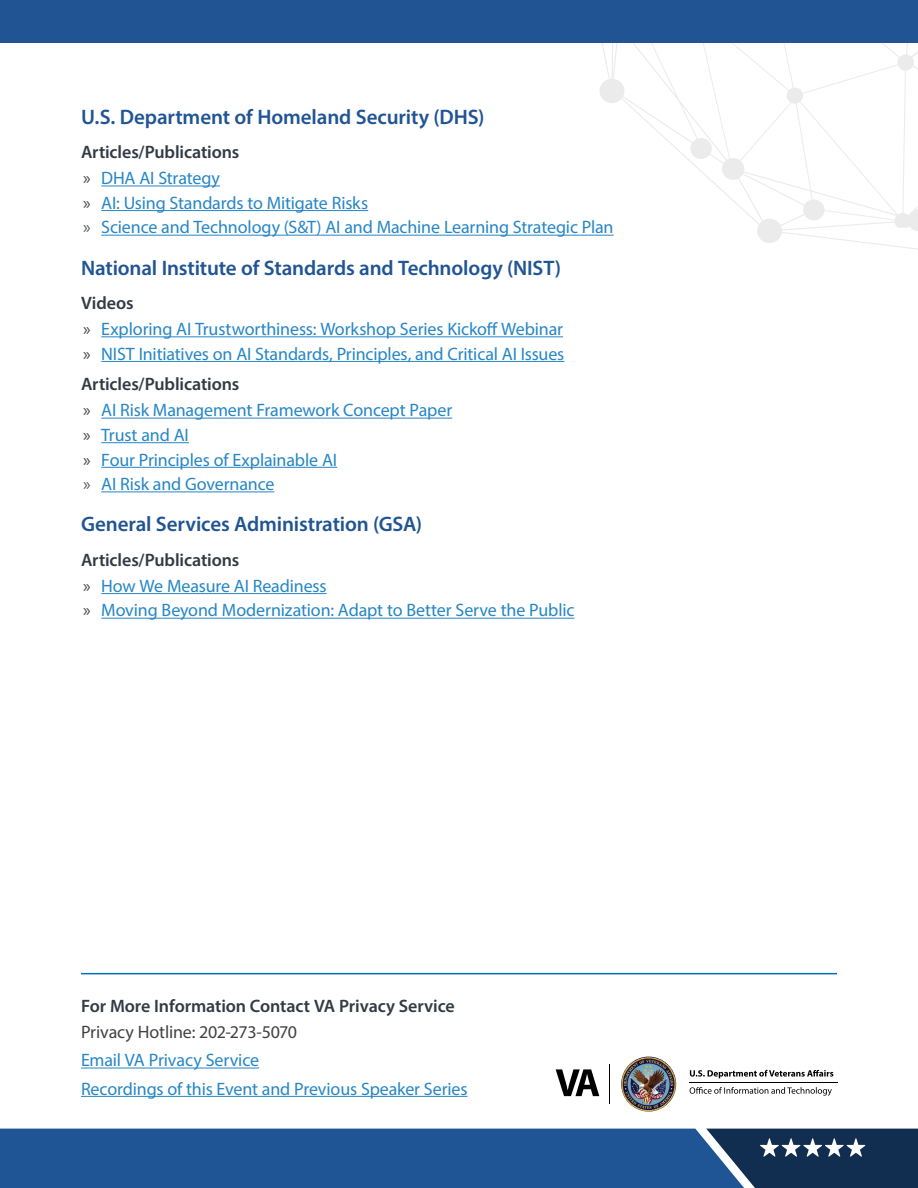
<style>
.page{position:relative;width:918px;height:1188px;background:#fff}
.page>*{position:absolute;margin:0;border:0;box-sizing:border-box;transform-origin:0 0}
.Heading_2{font:600 21px "Myriad Pro";letter-spacing:-.005em;color:#205493}
.Body_Text{font:18px "Myriad Pro";letter-spacing:-.01em;color:#2686c6}
.Heading_3{font:600 18px "Myriad Pro";letter-spacing:-.005em;color:#323a45}
.Body_Text-2{font:18px "Myriad Pro";letter-spacing:-.01em;color:#424242}
.s1{color:#424242}
.s2{color:#515761}
</style>
<div class="page">
<hr style="left:609px;top:1064px;width:1px;height:39px;background:#000">
<svg style="left:556px;top:1069px;width:43px;height:27px"></svg>
<hr style="left:689px;top:1082px;width:149px;height:1px;background:#010101">
<svg style="left:690px;top:1070px;width:143px;height:8px"></svg>
<svg style="left:690px;top:1087px;width:142px;height:9px"></svg>
<img style="left:621px;top:1057px;width:55px;height:55px;border-radius:27px">
<svg style="left:574px;top:43px;width:344px;height:207px"></svg>
<div style="left:0;top:0;width:918px;height:43px;background:#205493"></div>
<div style="left:0;top:1129px;width:706px;height:59px;background:#1f5594"></div>
<svg style="left:706px;top:1129px;width:212px;height:59px;background:#294566"></svg>
<hr style="left:101px;top:186px;width:119px;height:1px;background:#2686c6">
<hr style="left:101px;top:210px;width:267px;height:1px;background:#2686c6">
<hr style="left:101px;top:235px;width:513px;height:1px;background:#2686c6">
<hr style="left:101px;top:336px;width:462px;height:1px;background:#2686c6">
<hr style="left:101px;top:361px;width:463px;height:1px;background:#2686c6">
<hr style="left:101px;top:418px;width:351px;height:1px;background:#2686c6">
<hr style="left:101px;top:442px;width:88px;height:1px;background:#2686c6">
<hr style="left:101px;top:467px;width:236px;height:1px;background:#2686c6">
<hr style="left:101px;top:491px;width:173px;height:1px;background:#2686c6">
<hr style="left:101px;top:593px;width:226px;height:1px;background:#2686c6">
<hr style="left:101px;top:618px;width:474px;height:1px;background:#2686c6">
<hr style="left:81px;top:973px;width:756px;height:1px;background:#0071bc">
<hr style="left:81px;top:1068px;width:178px;height:1px;background:#2686c6">
<hr style="left:81px;top:1096px;width:387px;height:1px;background:#2686c6">
<h2 class="Heading_2" style="left:81px;top:103px;width:405px">U.S. Department of Homeland Security (DHS)</h2>
<h3 class="Heading_3" style="left:81px;top:141px;width:160px">Articles/Publications</h3>
<p class="Body_Text" style="left:83px;top:167px;width:138px"><span class="s1">»</span> DHA AI Strategy</p>
<p class="Body_Text" style="left:83px;top:192px;width:286px"><span class="s1">»</span> AI: Using Standards to Mitigate Risks</p>
<p class="Body_Text" style="left:83px;top:216px;width:532px"><span class="s2">»</span> Science and Technology (S&amp;T) AI and Machine Learning Strategic Plan</p>
<h2 class="Heading_2" style="left:81px;top:254px;width:482px">National Institute of Standards and Technology (NIST)</h2>
<h3 class="Heading_3" style="left:81px;top:292px;width:54px">Videos</h3>
<p class="Body_Text" style="left:83px;top:318px;width:481px"><span class="s1">»</span> Exploring AI Trustworthiness: Workshop Series Kickoff Webinar</p>
<p class="Body_Text" style="left:83px;top:343px;width:483px"><span class="s1">»</span> NIST Initiatives on AI Standards, Principles, and Critical AI Issues</p>
<h3 class="Heading_3" style="left:81px;top:373px;width:160px">Articles/Publications</h3>
<p class="Body_Text" style="left:83px;top:399px;width:371px"><span class="s1">»</span> AI Risk Management Framework Concept Paper</p>
<p class="Body_Text" style="left:83px;top:424px;width:107px"><span class="s1">»</span> Trust and AI</p>
<p class="Body_Text" style="left:83px;top:448px;width:255px"><span class="s1">»</span> Four Principles of Explainable AI</p>
<p class="Body_Text" style="left:83px;top:473px;width:193px"><span class="s2">»</span> AI Risk and Governance</p>
<h2 class="Heading_2" style="left:81px;top:511px;width:343px">General Services Administration (GSA)</h2>
<h3 class="Heading_3" style="left:81px;top:548px;width:160px">Articles/Publications</h3>
<p class="Body_Text" style="left:83px;top:575px;width:245px"><span class="s1">»</span> How We Measure AI Readiness</p>
<p class="Body_Text" style="left:83px;top:599px;width:493px"><span class="s1">»</span> Moving Beyond Modernization: Adapt to Better Serve the Public</p>
<h3 class="Heading_3" style="left:81px;top:994px;width:375px">For More Information Contact VA Privacy Service</h3>
<p class="Body_Text-2" style="left:81px;top:1021px;width:218px">Privacy Hotline: 202-273-5070</p>
<p class="Body_Text" style="left:81px;top:1049px;width:180px">Email VA Privacy Service</p>
<p class="Body_Text" style="left:81px;top:1077px;width:388px">Recordings of this Event and Previous Speaker Series</p>
</div>
